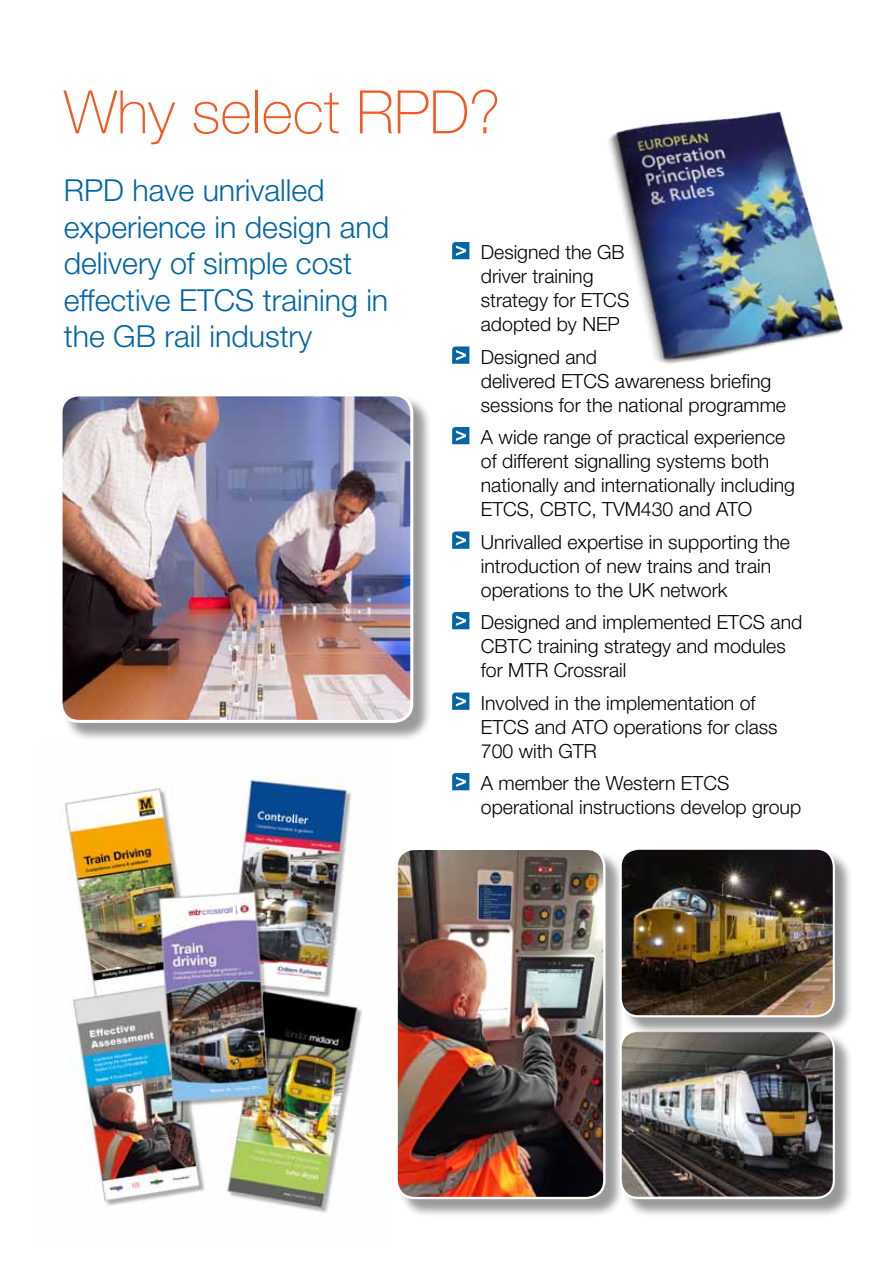
<style>
.page{position:relative;width:893px;height:1263px;background:#fff}
.page>*{position:absolute;margin:0;border:0;box-sizing:border-box;transform-origin:0 0}
.t1{font:100 60px "Helvetica Neue";color:#f15a22}
.t2{font:300 30.3px/36.5px "Helvetica Neue";color:#0065a4}
.t3{font:300 19.5px/24px "Helvetica Neue";color:#000}
</style>
<div class="page">
<svg style="left:452px;top:242px;width:17px;height:17px"></svg>
<svg style="left:452px;top:346px;width:17px;height:18px"></svg>
<svg style="left:452px;top:427px;width:17px;height:17px"></svg>
<svg style="left:452px;top:531px;width:17px;height:18px"></svg>
<svg style="left:452px;top:612px;width:17px;height:17px"></svg>
<svg style="left:452px;top:692px;width:17px;height:18px"></svg>
<svg style="left:452px;top:773px;width:17px;height:17px"></svg>
<div style="left:62px;top:396px;width:370px;height:346px;background:#000;opacity:.4"></div>
<img style="left:62px;top:396px;width:350px;height:325px">
<div style="left:60px;top:393px;width:353px;height:330px;border:3px solid #fff;border-radius:18px"></div>
<div style="left:398px;top:850px;width:226px;height:368px;background:#000;opacity:.4"></div>
<img style="left:398px;top:850px;width:206px;height:348px">
<div style="left:395px;top:848px;width:210px;height:351px;border:2px solid #fff;border-radius:18px"></div>
<div style="left:622px;top:1032px;width:232px;height:186px;background:#000;opacity:.4"></div>
<img style="left:621px;top:1032px;width:213px;height:164px">
<div style="left:620px;top:1029px;width:215px;height:170px;border:2px solid #fff;border-radius:18px"></div>
<img style="left:609px;top:111px;width:235px;height:253px">
<img style="left:62px;top:777px;width:300px;height:436px">
<div style="left:622px;top:850px;width:232px;height:186px;background:#000;opacity:.4"></div>
<img style="left:621px;top:850px;width:213px;height:166px">
<div style="left:620px;top:848px;width:215px;height:169px;border:2px solid #fff;border-radius:18px"></div>
<h1 class="t1" style="left:64px;top:79px;width:438px">Why select RPD?</h1>
<h2 class="t2" style="left:64px;top:172px;width:327px">RPD have unrivalled experience in design and delivery of simple cost effective ETCS training in the GB rail industry</h2>
<p class="t3" style="left:481px;top:240px;width:150px">Designed the GB driver training strategy for ETCS adopted by NEP</p>
<p class="t3" style="left:481px;top:344px;width:307px">Designed and<br>delivered ETCS awareness briefing sessions for the national programme</p>
<p class="t3" style="left:481px;top:425px;width:316px">A wide range of practical experience of different signalling systems both nationally and internationally including ETCS, CBTC, TVM430 and ATO</p>
<p class="t3" style="left:481px;top:529px;width:311px">Unrivalled expertise in supporting the introduction of new trains and train operations to the UK network</p>
<p class="t3" style="left:481px;top:610px;width:323px">Designed and implemented ETCS and<br>CBTC training strategy and modules for MTR Crossrail</p>
<p class="t3" style="left:481px;top:690px;width:298px">Involved in the implementation of<br>ETCS and ATO operations for class<br>700 with GTR</p>
<p class="t3" style="left:481px;top:771px;width:322px">A member the Western ETCS operational instructions develop group</p>
</div>
